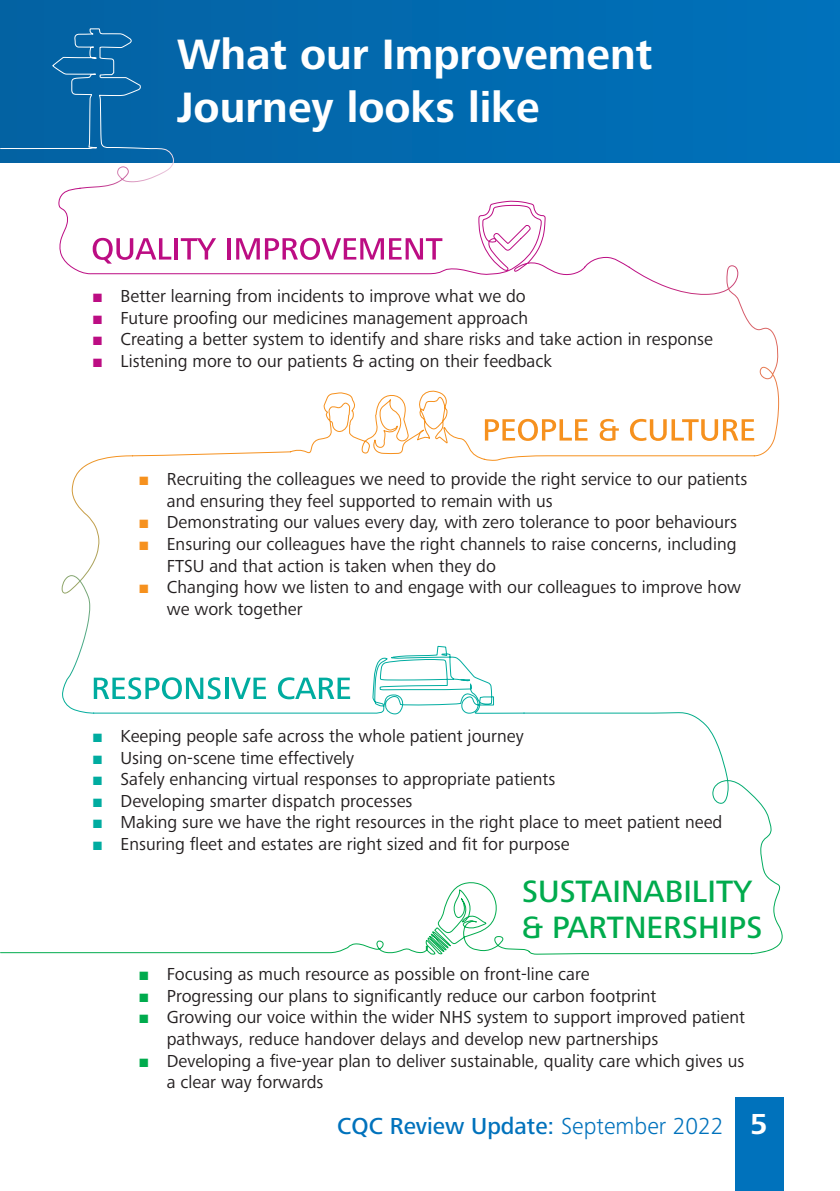
<style>
.page{position:relative;width:840px;height:1191px;background:#fff}
.page>*{position:absolute;margin:0;border:0;box-sizing:border-box;transform-origin:0 0}
.Header1{font:700 44px/52.8px "Frutiger Next";color:#fff}
.t1{font:500 32px/35.8px "Frutiger Next";color:#00ab4d}
.t2{font:500 24px "Frutiger Next";color:#0072bc}
.t3{font:18px/21.6px "Frutiger Next";color:#231f20}
.s1{font-family:"Arial";color:#bc0d83}
.s2{font-family:"Arial";color:#f6911e}
.s3{font-family:"Arial";color:#00aca0}
.s4{font-family:"Arial";color:#00ab4d}
.s5{font-weight:300}
.s6{font-weight:700;font-size:30px;color:#fff}
</style>
<div class="page">
<div style="left:734px;top:1098px;width:48px;height:93px;background:#0072bc"></div>
<div style="left:0;top:0;width:839px;height:163px;background:#006bb1"></div>
<svg style="left:154px;top:390px;width:600px;height:71px"></svg>
<svg style="left:67px;top:200px;width:479px;height:75px"></svg>
<svg style="left:0;top:0;width:174px;height:264px"></svg>
<svg style="left:93px;top:645px;width:430px;height:70px"></svg>
<svg style="left:0;top:882px;width:752px;height:73px"></svg>
<svg style="left:484px;top:224px;width:294px;height:232px"></svg>
<svg style="left:523px;top:712px;width:259px;height:242px"></svg>
<svg style="left:62px;top:455px;width:158px;height:258px"></svg>
<p class="Header1" style="left:177px;top:28px;width:477px">What our Improvement<br>Journey looks like</p>
<p class="t3" style="left:92px;top:285px;width:435px"><span class="s1">■</span> Better learning from incidents to improve what we do</p>
<p class="t3" style="left:92px;top:307px;width:437px"><span class="s1">■</span> Future proofing our medicines management approach</p>
<p class="t3" style="left:92px;top:328px;width:622px"><span class="s1">■</span> Creating a better system to identify and share risks and take action in response</p>
<p class="t3" style="left:92px;top:350px;width:461px"><span class="s1">■</span> Listening more to our patients &amp; acting on their feedback</p>
<p class="t3" style="left:167px;top:468px;width:582px;text-indent:-28px"><span class="s2">■</span> Recruiting the colleagues we need to provide the right service to our patients and ensuring they feel supported to remain with us</p>
<p class="t3" style="left:138px;top:511px;width:599px"><span class="s2">■</span> Demonstrating our values every day, with zero tolerance to poor behaviours</p>
<p class="t3" style="left:167px;top:533px;width:571px;text-indent:-28px"><span class="s2">■</span> Ensuring our colleagues have the right channels to raise concerns, including<br>FTSU and that action is taken when they do</p>
<p class="t3" style="left:167px;top:576px;width:575px;text-indent:-28px"><span class="s2">■</span> Changing how we listen to and engage with our colleagues to improve how we work together</p>
<p class="t3" style="left:92px;top:725px;width:433px"><span class="s3">■</span> Keeping people safe across the whole patient journey</p>
<p class="t3" style="left:92px;top:747px;width:263px"><span class="s3">■</span> Using on-scene time effectively</p>
<p class="t3" style="left:92px;top:768px;width:464px"><span class="s3">■</span> Safely enhancing virtual responses to appropriate patients</p>
<p class="t3" style="left:92px;top:790px;width:321px"><span class="s3">■</span> Developing smarter dispatch processes</p>
<p class="t3" style="left:92px;top:811px;width:631px"><span class="s3">■</span> Making sure we have the right resources in the right place to meet patient need</p>
<p class="t3" style="left:92px;top:833px;width:479px"><span class="s3">■</span> Ensuring fleet and estates are right sized and fit for purpose</p>
<h2 class="t1" style="left:521px;top:873px;width:242px">SUSTAINABILITY &amp; PARTNERSHIPS</h2>
<p class="t3" style="left:138px;top:963px;width:452px"><span class="s4">■</span> Focusing as much resource as possible on front-line care</p>
<p class="t3" style="left:138px;top:985px;width:519px"><span class="s4">■</span> Progressing our plans to significantly reduce our carbon footprint</p>
<p class="t3" style="left:167px;top:1006px;width:579px;text-indent:-28px"><span class="s4">■</span> Growing our voice within the wider NHS system to support improved patient pathways, reduce handover delays and develop new partnerships</p>
<p class="t3" style="left:167px;top:1050px;width:578px;text-indent:-28px"><span class="s4">■</span> Developing a five-year plan to deliver sustainable, quality care which gives us a clear way forwards</p>
<h3 class="t2" style="left:337px;top:1112px;width:432px">CQC Review Update: <span class="s5">September 2022</span> <span class="s6">5</span></h3>
</div>
